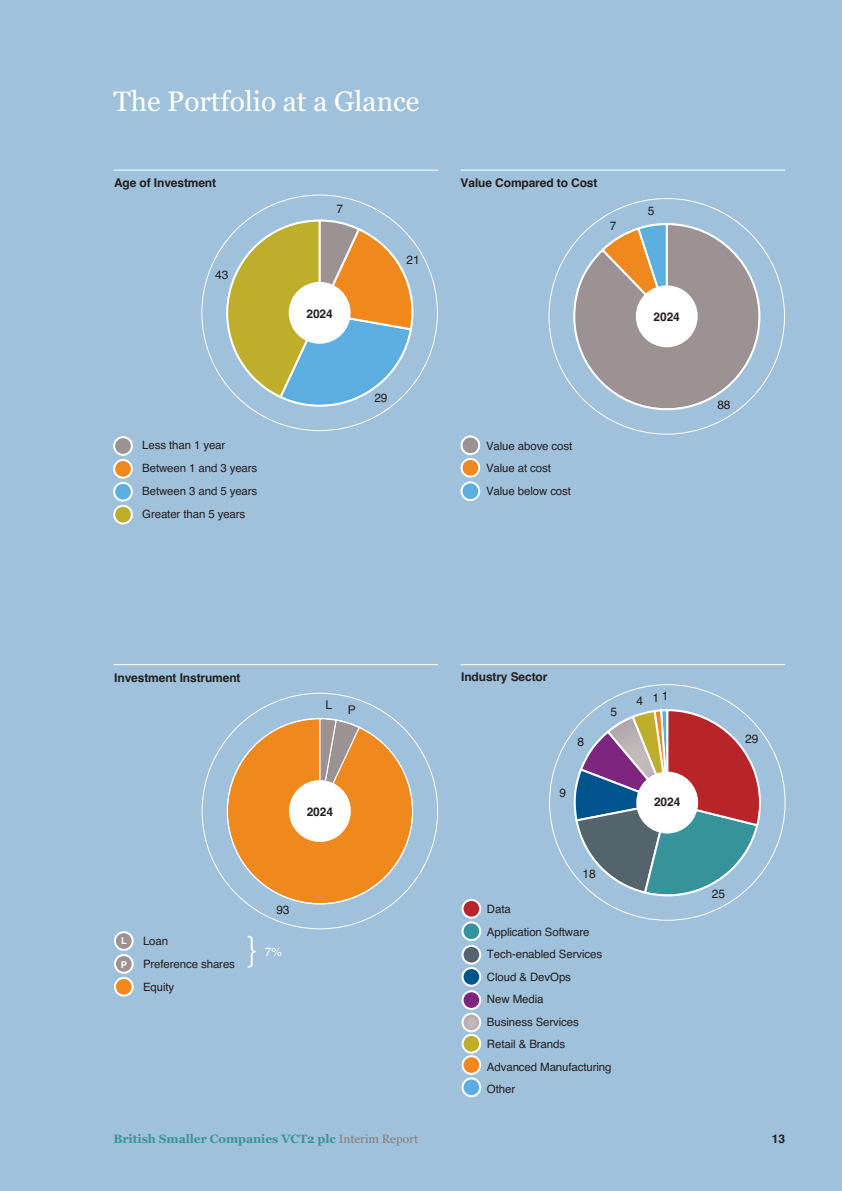
<style>
.page{position:relative;width:842px;height:1191px;background:#a0c1db}
.page>*{position:absolute;margin:0;border:0;box-sizing:border-box;transform-origin:0 0}
.t1{font:28px "Georgia";color:#fff}
.t2{font:700 12px "Helvetica";letter-spacing:-.01em;color:#231f20}
.t3{font:700 12px "Georgia";letter-spacing:-.005em;color:#39949a}
.t4{font:12px "Helvetica";letter-spacing:-.01em;color:#231f20}
.t5{font:12px "Helvetica";color:#fff}
.t6{font:11.4px/22.4px "Helvetica";letter-spacing:-.01em;color:#231f20}
.t7{font:700 9.4px "Helvetica";color:#fff}
.s1{font-weight:400;color:#827f7d}
</style>
<div class="page">
<svg style="left:201px;top:194px;width:237px;height:237px"></svg>
<svg style="left:214px;top:220px;width:204px;height:193px"></svg>
<svg style="left:113px;top:436px;width:20px;height:88px"></svg>
<svg style="left:248px;top:935px;width:8px;height:32px"></svg>
<svg style="left:202px;top:692px;width:236px;height:237px"></svg>
<svg style="left:214px;top:719px;width:211px;height:198px"></svg>
<svg style="left:227px;top:718px;width:186px;height:186px"></svg>
<svg style="left:114px;top:931px;width:20px;height:65px"></svg>
<svg style="left:548px;top:198px;width:237px;height:236px"></svg>
<svg style="left:573px;top:223px;width:187px;height:187px"></svg>
<svg style="left:461px;top:435px;width:19px;height:66px"></svg>
<hr style="left:113px;top:170px;width:325px;height:1px;background:#fff">
<hr style="left:461px;top:170px;width:324px;height:1px;background:#fff">
<svg style="left:549px;top:684px;width:236px;height:236px"></svg>
<svg style="left:573px;top:709px;width:188px;height:196px"></svg>
<div style="left:636px;top:771px;width:62px;height:62px;background:#fff;border-radius:50%"></div>
<svg style="left:461px;top:899px;width:20px;height:198px"></svg>
<hr style="left:113px;top:664px;width:325px;height:1px;background:#fff">
<hr style="left:461px;top:664px;width:324px;height:1px;background:#fff">
<h1 class="t1" style="left:113px;top:90px;width:308px">The Portfolio at a Glance</h1>
<p class="t2" style="left:114px;top:178px;width:104px">Age of Investment</p>
<p class="t4" style="left:215px;top:270px;width:15px">43</p>
<p class="t6" style="left:142px;top:435px;width:117px;line-height:23px">Less than 1 year<br>Between 1 and 3 years<br>Between 3 and 5 years<br>Greater than 5 years</p>
<p class="t4" style="left:336px;top:205px;width:8px">7</p>
<p class="t2" style="left:306px;top:309px;width:28px">2024</p>
<p class="t4" style="left:406px;top:255px;width:15px">21</p>
<p class="t4" style="left:374px;top:393px;width:15px">29</p>
<p class="t2" style="left:461px;top:178px;width:138px">Value Compared to Cost</p>
<p class="t4" style="left:610px;top:221px;width:8px">7</p>
<p class="t4" style="left:648px;top:206px;width:8px">5</p>
<p class="t2" style="left:654px;top:313px;width:28px">2024</p>
<p class="t6" style="left:486px;top:435px;width:88px">Value above cost<br>Value at cost<br>Value below cost</p>
<p class="t4" style="left:717px;top:401px;width:15px">88</p>
<p class="t2" style="left:114px;top:673px;width:128px">Investment Instrument</p>
<p class="t4" style="left:325px;top:701px;width:8px">L</p>
<p class="t4" style="left:348px;top:705px;width:10px">P</p>
<p class="t2" style="left:307px;top:807px;width:28px">2024</p>
<p class="t7" style="left:121px;top:937px;width:7px">L</p>
<p class="t7" style="left:121px;top:961px;width:8px">P</p>
<p class="t4" style="left:276px;top:905px;width:15px">93</p>
<p class="t6" style="left:143px;top:930px;width:93px;line-height:23px">Loan<br>Preference shares<br>Equity</p>
<p class="t5" style="left:265px;top:947px;width:19px">7%</p>
<p class="t2" style="left:461px;top:672px;width:88px">Industry Sector</p>
<p class="t4" style="left:578px;top:737px;width:8px">8</p>
<p class="t4" style="left:559px;top:788px;width:8px">9</p>
<p class="t4" style="left:610px;top:707px;width:8px">5</p>
<p class="t4" style="left:637px;top:693px;width:34px">4 11</p>
<p class="t2" style="left:654px;top:798px;width:28px">2024</p>
<p class="t4" style="left:582px;top:869px;width:15px">18</p>
<p class="t6" style="left:487px;top:899px;width:126px">Data<br>Application Software<br>Tech-enabled Services<br>Cloud &amp; DevOps<br>New Media<br>Business Services<br>Retail &amp; Brands<br>Advanced Manufacturing<br>Other</p>
<p class="t4" style="left:745px;top:734px;width:15px">29</p>
<p class="t4" style="left:712px;top:889px;width:15px">25</p>
<p class="t3" style="left:113px;top:1132px;width:306px">British Smaller Companies VCT2 plc <span class="s1">Interim Report</span></p>
<p class="t2" style="left:772px;top:1134px;width:15px">13</p>
</div>
